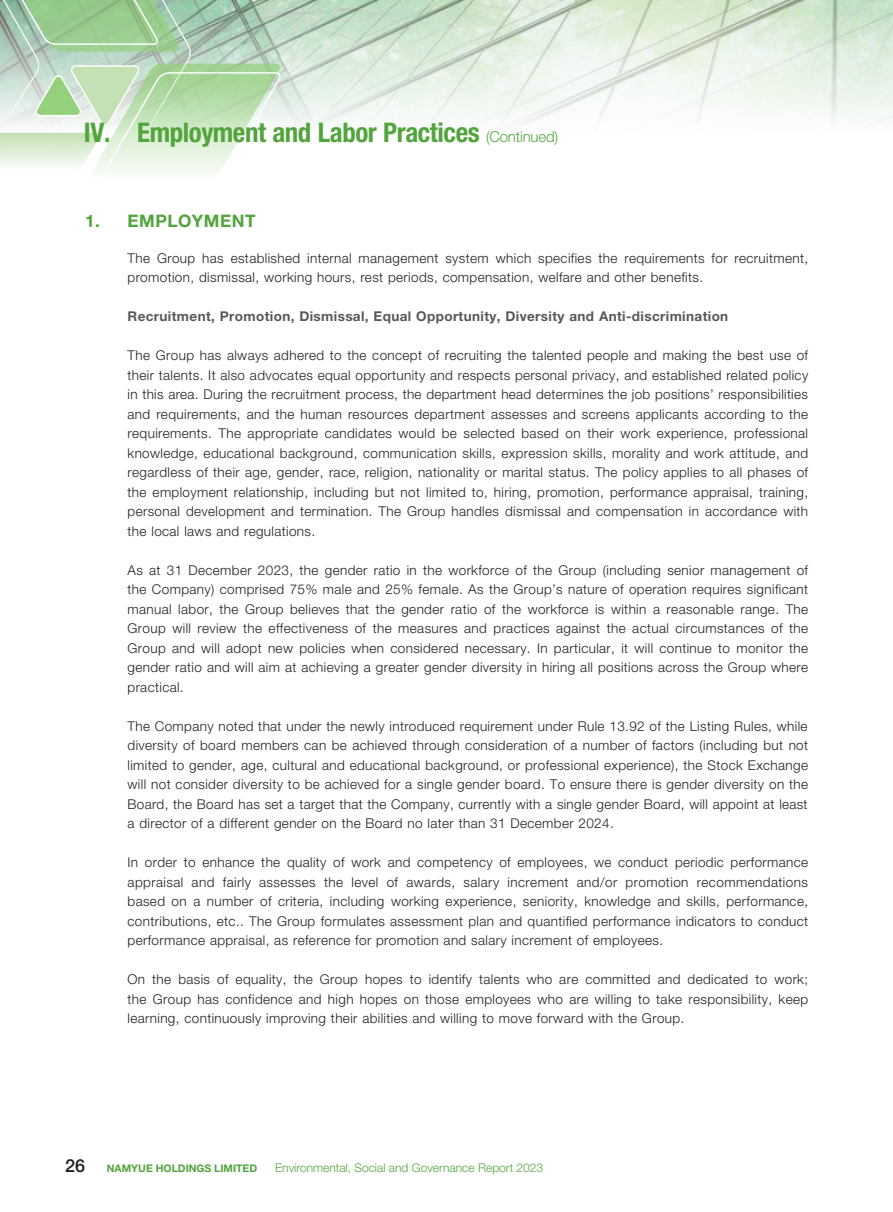
<style>
.page{position:relative;width:893px;height:1212px;background:#fff}
.page>*{position:absolute;margin:0;border:0;box-sizing:border-box;transform-origin:0 0}
.t1{font:700 condensed 27px "Helvetica Neue LT Std";letter-spacing:-.015em;color:#52a43d}
.t2{font:700 17.25px "Helvetica Neue LT Std";letter-spacing:.03em;color:#52a43d}
.t3{font:300 13.5px/19.5px "Helvetica Neue LT Std";letter-spacing:.03em;color:#231f20;text-align:justify}
.t4{font:700 13.5px "Helvetica Neue LT Std";letter-spacing:.03em;color:#57585a}
.t5{font:300 12px "Helvetica Neue LT Std";color:#52a43d}
.t6{font:700 10.5px "Helvetica Neue LT Std";color:#52a43d}
.s1{font-weight:300;font-stretch:normal;font-size:15px}
.s2{font-weight:500;font-size:18px;color:#231f20}
</style>
<div class="page">
<img style="left:281px;top:0;width:612px;height:127px">
<svg style="left:0;top:0;width:281px;height:173px;background:#c2ddbf"></svg>
<h1 class="t1" style="left:84px;top:116px;width:476px">IV. Employment and Labor Practices <span class="s1">(Continued)</span></h1>
<p class="t2" style="left:85px;top:210px;width:172px">1. EMPLOYMENT</p>
<p class="t3" style="left:128px;top:248px;width:682px">The Group has established internal management system which specifies the requirements for recruitment, promotion, dismissal, working hours, rest periods, compensation, welfare and other benefits.</p>
<p class="t4" style="left:128px;top:308px;width:602px">Recruitment, Promotion, Dismissal, Equal Opportunity, Diversity and Anti-discrimination</p>
<p class="t3" style="left:128px;top:345px;width:682px">The Group has always adhered to the concept of recruiting the talented people and making the best use of their talents. It also advocates equal opportunity and respects personal privacy, and established related policy in this area. During the recruitment process, the department head determines the job positions’ responsibilities and requirements, and the human resources department assesses and screens applicants according to the requirements. The appropriate candidates would be selected based on their work experience, professional knowledge, educational background, communication skills, expression skills, morality and work attitude, and regardless of their age, gender, race, religion, nationality or marital status. The policy applies to all phases of the employment relationship, including but not limited to, hiring, promotion, performance appraisal, training, personal development and termination. The Group handles dismissal and compensation in accordance with the local laws and regulations.</p>
<p class="t3" style="left:128px;top:560px;width:682px">As at 31 December 2023, the gender ratio in the workforce of the Group (including senior management of the Company) comprised 75% male and 25% female. As the Group’s nature of operation requires significant manual labor, the Group believes that the gender ratio of the workforce is within a reasonable range. The Group will review the effectiveness of the measures and practices against the actual circumstances of the Group and will adopt new policies when considered necessary. In particular, it will continue to monitor the gender ratio and will aim at achieving a greater gender diversity in hiring all positions across the Group where practical.</p>
<p class="t3" style="left:128px;top:716px;width:682px">The Company noted that under the newly introduced requirement under Rule 13.92 of the Listing Rules, while diversity of board members can be achieved through consideration of a number of factors (including but not limited to gender, age, cultural and educational background, or professional experience), the Stock Exchange will not consider diversity to be achieved for a single gender board. To ensure there is gender diversity on the Board, the Board has set a target that the Company, currently with a single gender Board, will appoint at least a director of a different gender on the Board no later than 31 December 2024.</p>
<p class="t3" style="left:128px;top:852px;width:682px">In order to enhance the quality of work and competency of employees, we conduct periodic performance appraisal and fairly assesses the level of awards, salary increment and/or promotion recommendations based on a number of criteria, including working experience, seniority, knowledge and skills, performance, contributions, etc.. The Group formulates assessment plan and quantified performance indicators to conduct performance appraisal, as reference for promotion and salary increment of employees.</p>
<p class="t3" style="left:128px;top:969px;width:682px">On the basis of equality, the Group hopes to identify talents who are committed and dedicated to work; the Group has confidence and high hopes on those employees who are willing to take responsibility, keep learning, continuously improving their abilities and willing to move forward with the Group.</p>
<p class="t6" style="left:65px;top:1162px;width:194px"><span class="s2">26</span> NAMYUE HOLDINGS LIMITED</p>
<p class="t5" style="left:275px;top:1160px;width:270px">Environmental, Social and Governance Report 2023</p>
</div>
